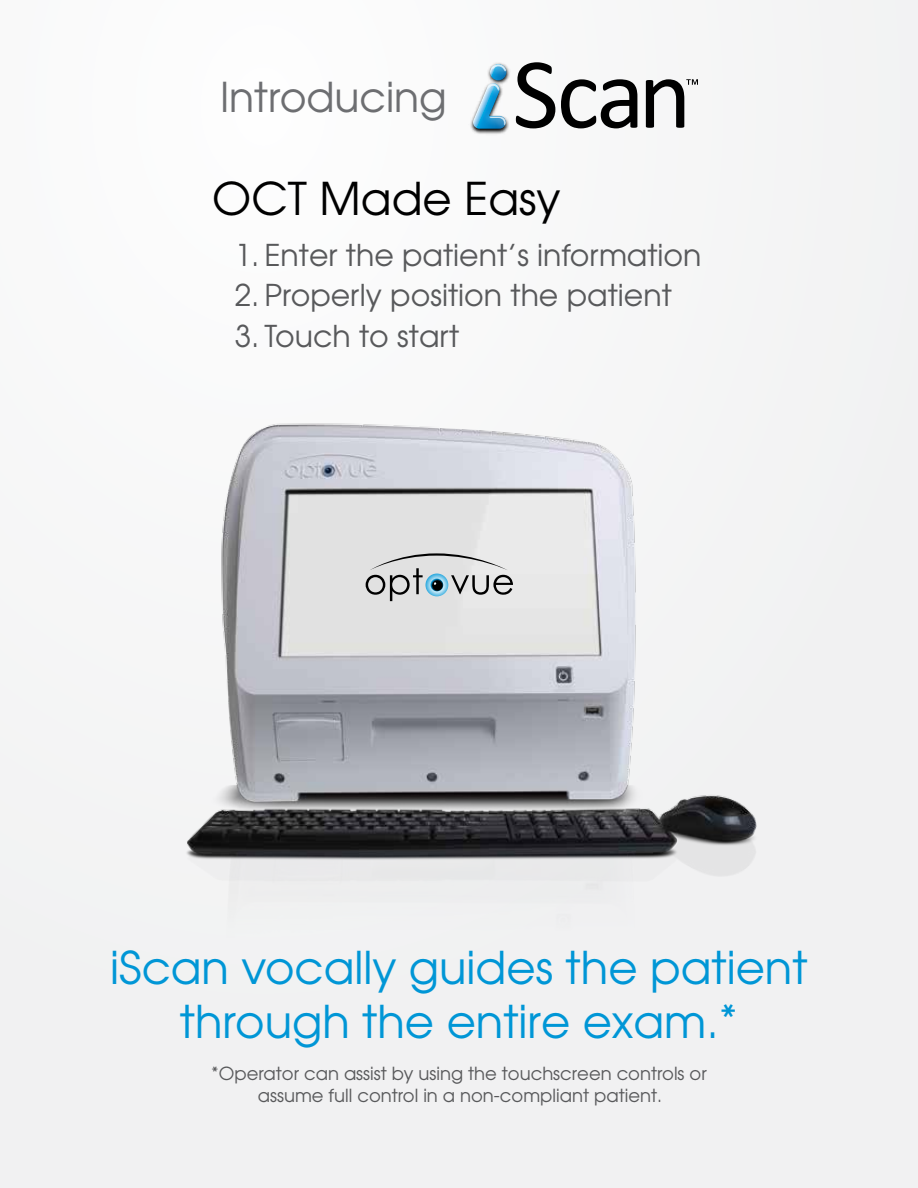
<style>
.page{position:relative;width:918px;height:1188px;background:#f3f3f4}
.page>*{position:absolute;margin:0;border:0;box-sizing:border-box;transform-origin:0 0}
.t1{font:45px/54px "Avant Garde";color:#0096d6;text-align:center}
.t2{font:45px "Avant Garde";color:#000}
.t3{font:40.95px "Avant Garde";color:#6d6e71}
.t4{font:30px "Avant Garde";color:#58595b}
.t5{font:18px/21.6px "Avant Garde";color:#58595b;text-align:center}
</style>
<div class="page">
<img style="left:186px;top:423px;width:571px;height:467px">
<svg style="left:517px;top:62px;width:38px;height:66px"></svg>
<svg style="left:561px;top:79px;width:76px;height:49px"></svg>
<svg style="left:646px;top:79px;width:52px;height:49px"></svg>
<img style="left:471px;top:117px;width:6px;height:16px">
<img style="left:477px;top:63px;width:40px;height:71px">
<svg style="left:491px;top:64px;width:15px;height:8px"></svg>
<svg style="left:473px;top:83px;width:33px;height:46px"></svg>
<svg style="left:366px;top:553px;width:147px;height:48px"></svg>
<h2 class="t3" style="left:220px;top:71px;width:228px">Introducing</h2>
<h1 class="t2" style="left:212px;top:170px;width:350px">OCT Made Easy</h1>
<h3 class="t4" style="left:235px;top:236px;width:468px">1. Enter the patient’s information</h3>
<h3 class="t4" style="left:235px;top:276px;width:439px">2. Properly position the patient</h3>
<h3 class="t4" style="left:235px;top:317px;width:226px">3. Touch to start</h3>
<h1 class="t1" style="left:110px;top:940px;width:699px">iScan vocally guides the patient through the entire exam.*</h1>
<p class="t5" style="left:211px;top:1062px;width:497px">*Operator can assist by using the touchscreen controls or assume full control in a non-compliant patient.</p>
</div>
